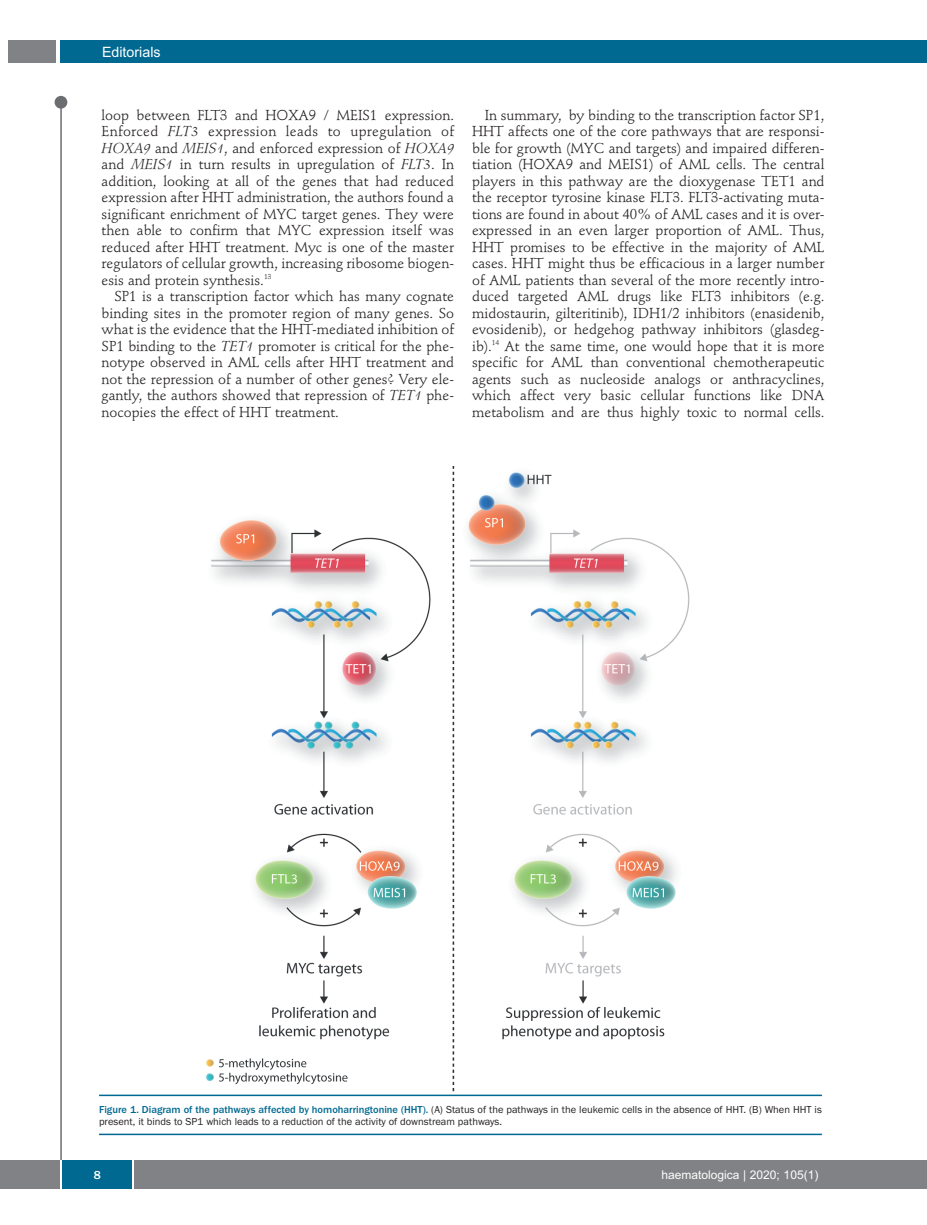
<style>
.page{position:relative;width:927px;height:1225px;background:#fff}
.page>*{position:absolute;margin:0;border:0;box-sizing:border-box;transform-origin:0 0}
.t1{font:14.25px/16.5px "Stempel Schneidler";color:#231f20;text-align:justify}
.t2{font:14.25px "Arial";color:#fff}
.t3{font:12px "Arial";color:#fff}
.t4{font:500 12px "Franklin Gothic";color:#fff}
.t5{font:10.5px/12px "Franklin Gothic";color:#231f20}
.s1{font-style:italic}
.s2{font-weight:500;color:#006991}
</style>
<div class="page">
<div style="left:911px;top:40px;width:16px;height:22px;background:#006991"></div>
<div style="left:910px;top:1160px;width:17px;height:28px;background:#808285"></div>
<div style="left:60px;top:40px;width:852px;height:22px;background:#006991"></div>
<div style="left:9px;top:40px;width:47px;height:22px;background:#808285"></div>
<div style="left:0;top:1160px;width:911px;height:28px;background:#808285"></div>
<div style="left:62px;top:1160px;width:71px;height:28px;background:#006991"></div>
<hr style="left:60px;top:1160px;width:2px;height:28px;background:#fff">
<svg style="left:133px;top:1160px;width:1px;height:28px"></svg>
<div style="left:55px;top:96px;width:12px;height:13px;background:#6c6d70;border-radius:50%"></div>
<hr style="left:60px;top:99px;width:2px;height:1061px;background:#6c6d70">
<img style="left:206px;top:466px;width:484px;height:625px">
<hr style="left:99px;top:1094px;width:723px;height:2px;background:#006991">
<hr style="left:99px;top:1133px;width:723px;height:2px;background:#006991">
<p class="t2" style="left:102px;top:44px;width:60px">Editorials</p>
<p class="t1" style="left:102px;top:108px;width:354px">loop between FLT3 and HOXA9 / MEIS1 expression.<br>Enforced <span class="s1">FLT3</span> expression leads to upregulation of <span class="s1">HOXA9</span> and <span class="s1">MEIS1</span>, and enforced expression of <span class="s1">HOXA9 </span>and <span class="s1">MEIS1</span> in turn results in upregulation of <span class="s1">FLT3</span>. In addition, looking at all of the genes that had reduced expression after HHT administration, the authors found a significant enrichment of MYC target genes. They were then able to confirm that MYC expression itself was reduced after HHT treatment. Myc is one of the master regulators of cellular growth, increasing ribosome biogen&shy;esis and protein synthesis.<sup>13</sup></p>
<p class="t1" style="left:102px;top:289px;width:354px;text-indent:13px">SP1 is a transcription factor which has many cognate binding sites in the promoter region of many genes. So what is the evidence that the HHT-mediated inhibition of SP1 binding to the <span class="s1">TET1</span> promoter is critical for the phe&shy;notype observed in AML cells after HHT treatment and not the repression of a number of other genes? Very ele&shy;gantly, the authors showed that repression of <span class="s1">TET1</span> phe&shy;nocopies the effect of HHT treatment.</p>
<p class="t1" style="left:472px;top:108px;width:354px;text-indent:13px">In summary, by binding to the transcription factor SP1, HHT affects one of the core pathways that are responsi&shy;ble for growth (MYC and targets) and impaired differen&shy;tiation (HOXA9 and MEIS1) of AML cells. The central players in this pathway are the dioxygenase TET1 and the receptor tyrosine kinase FLT3. FLT3-activating muta&shy;tions are found in about 40% of AML cases and it is over&shy;expressed in an even larger proportion of AML. Thus, HHT promises to be effective in the majority of AML cases. HHT might thus be efficacious in a larger number of AML patients than several of the more recently intro&shy;duced targeted AML drugs like FLT3 inhibitors (e.g. midostaurin, gilteritinib), IDH1/2 inhibitors (enasidenib, evosidenib), or hedgehog pathway inhibitors (glasdeg&shy;ib).<sup>14</sup> At the same time, one would hope that it is more specific for AML than conventional chemotherapeutic agents such as nucleoside analogs or anthracyclines, which affect very basic cellular functions like DNA metabolism and are thus highly toxic to normal cells.</p>
<p class="t5" style="left:99px;top:1103px;width:724px"><span class="s2">Figure 1. Diagram of the pathways affected by homoharringtonine (HHT).</span> (A) Status of the pathways in the leukemic cells in the absence of HHT. (B) When HHT is present, it binds to SP1 which leads to a reduction of the activity of downstream pathways.</p>
<p class="t4" style="left:94px;top:1167px;width:9px">8</p>
<p class="t3" style="left:661px;top:1167px;width:158px">haematologica | 2020; 105(1)</p>
</div>
